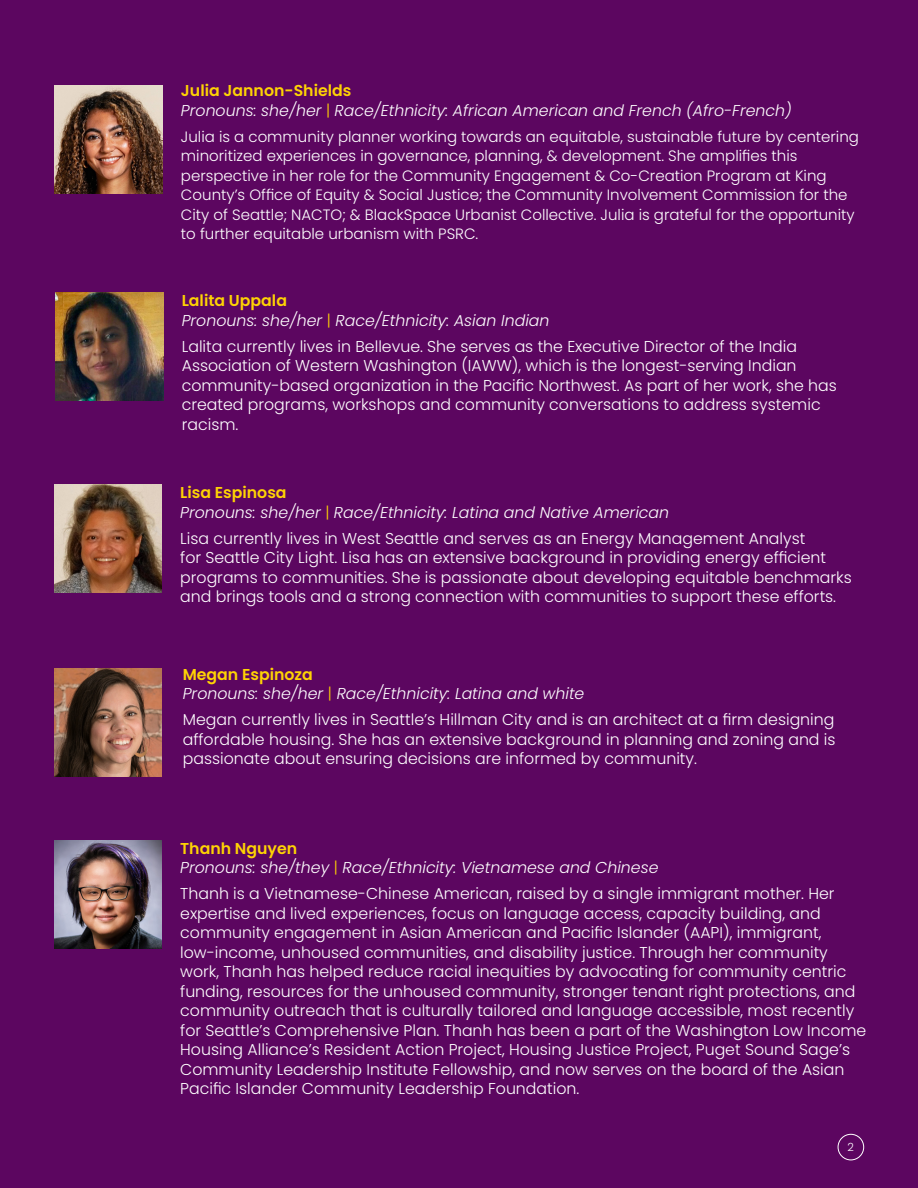
<style>
.page{position:relative;width:918px;height:1188px;background:#5c0660}
.page>*{position:absolute;margin:0;border:0;box-sizing:border-box;transform-origin:0 0}
.Body{font:300 15.75px/19.5px "Poppins";color:#fff}
.Body-2{font:italic 300 15.75px "Poppins";color:#fff}
.Body_italiic{font:italic 300 15.75px "Poppins";color:#fff}
.t1{font:600 15.75px "Poppins";color:#fed304}
.t2{font:300 15px/19.5px "Poppins";color:#fff}
.Body_italiic-2{font:300 11.25px "Poppins";color:#fff}
.s1{font-style:normal;color:#fed304}
</style>
<div class="page">
<img style="left:56px;top:293px;width:108px;height:108px">
<img style="left:54px;top:485px;width:108px;height:108px">
<img style="left:54px;top:668px;width:108px;height:108px">
<img style="left:54px;top:840px;width:108px;height:108px">
<img style="left:55px;top:86px;width:108px;height:108px">
<div style="left:838px;top:1134px;width:26px;height:26px;border:1px solid #fff;border-radius:50%"></div>
<h2 class="t1" style="left:181px;top:81px;width:172px">Julia Jannon-Shields</h2>
<p class="Body_italiic" style="left:181px;top:101px;width:612px">Pronouns: she/her <span class="s1">|</span> Race/Ethnicity: African American and French (Afro-French)</p>
<p class="t2" style="left:181px;top:127px;width:680px">Julia is a community planner working towards an equitable, sustainable future by centering minoritized experiences in governance, planning, &amp; development. She amplifies this perspective in her role for the Community Engagement &amp; Co-Creation Program at King County’s Office of Equity &amp; Social Justice; the Community Involvement Commission for the City of Seattle; NACTO; &amp; BlackSpace Urbanist Collective. Julia is grateful for the opportunity to further equitable urbanism with PSRC.</p>
<h2 class="t1" style="left:182px;top:291px;width:107px">Lalita Uppala</h2>
<p class="Body_italiic" style="left:182px;top:311px;width:369px">Pronouns: she/her <span class="s1">|</span> Race/Ethnicity: Asian Indian</p>
<p class="Body" style="left:182px;top:337px;width:657px">Lalita currently lives in Bellevue. She serves as the Executive Director of the India Association of Western Washington (IAWW), which is the longest-serving Indian community-based organization in the Pacific Northwest. As part of her work, she has created programs, workshops and community conversations to address systemic racism.</p>
<h2 class="t1" style="left:180px;top:484px;width:108px">Lisa Espinosa</h2>
<p class="Body-2" style="left:180px;top:503px;width:490px">Pronouns: she/her <span class="s1">|</span> Race/Ethnicity: Latina and Native American</p>
<p class="Body" style="left:180px;top:529px;width:673px">Lisa currently lives in West Seattle and serves as an Energy Management Analyst<br>for Seattle City Light. Lisa has an extensive background in providing energy efficient programs to communities. She is passionate about developing equitable benchmarks and brings tools and a strong connection with communities to support these efforts.</p>
<h2 class="t1" style="left:183px;top:665px;width:132px">Megan Espinoza</h2>
<p class="Body-2" style="left:183px;top:684px;width:403px">Pronouns: she/her <span class="s1">|</span> Race/Ethnicity: Latina and white</p>
<p class="Body" style="left:183px;top:710px;width:654px;text-align:justify">Megan currently lives in Seattle’s Hillman City and is an architect at a firm designing affordable housing. She has an extensive background in planning and zoning and is passionate about ensuring decisions are informed by community.</p>
<h2 class="t1" style="left:180px;top:839px;width:119px">Thanh Nguyen</h2>
<p class="Body-2" style="left:180px;top:858px;width:480px">Pronouns: she/they <span class="s1">|</span> Race/Ethnicity: Vietnamese and Chinese</p>
<p class="Body" style="left:180px;top:884px;width:688px">Thanh is a Vietnamese-Chinese American, raised by a single immigrant mother. Her expertise and lived experiences, focus on language access, capacity building, and community engagement in Asian American and Pacific Islander (AAPI), immigrant, low-income, unhoused communities, and disability justice. Through her community work, Thanh has helped reduce racial inequities by advocating for community centric funding, resources for the unhoused community, stronger tenant right protections, and community outreach that is culturally tailored and language accessible, most recently for Seattle’s Comprehensive Plan. Thanh has been a part of the Washington Low Income Housing Alliance’s Resident Action Project, Housing Justice Project, Puget Sound Sage’s Community Leadership Institute Fellowship, and now serves on the board of the Asian Pacific Islander Community Leadership Foundation.</p>
<p class="Body_italiic-2" style="left:848px;top:1141px;width:8px">2</p>
</div>
